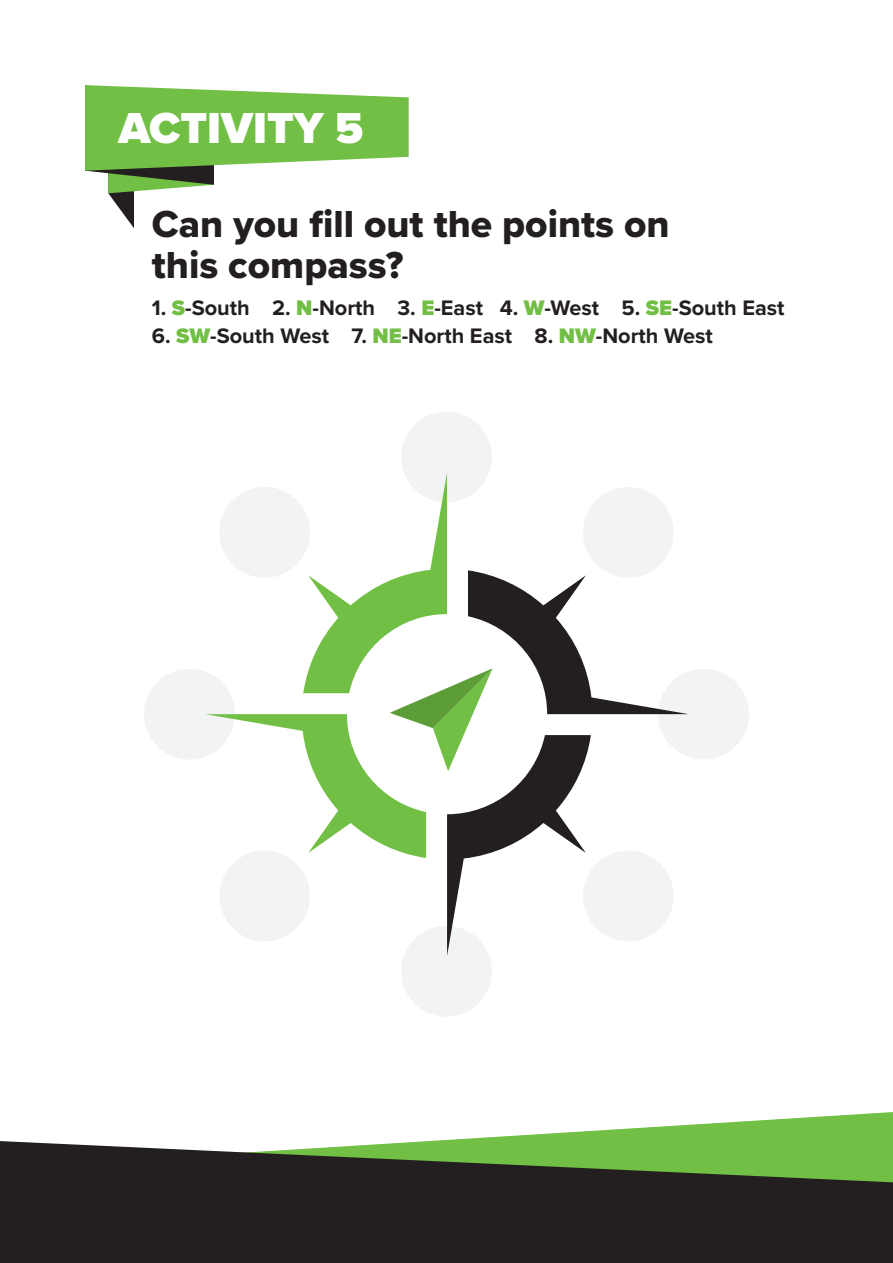
<style>
.page{position:relative;width:893px;height:1263px;background:#fff}
.page>*{position:absolute;margin:0;border:0;box-sizing:border-box;transform-origin:0 0}
.PSRT_Form{font:900 45px "Proxima Nova";color:#fff}
.t1{font:39px/40.5px "Proxima Nova Extrabld";color:#231f20}
.t2{font:700 21.75px "Proxima Nova";color:#231f20}
.s1{font-weight:900;color:#71bf44}
</style>
<div class="page">
<svg style="left:431px;top:1112px;width:462px;height:29px"></svg>
<svg style="left:0;top:1141px;width:893px;height:122px;background:#333b2a"></svg>
<svg style="left:85px;top:85px;width:324px;height:143px"></svg>
<div style="left:144px;top:669px;width:91px;height:90px;background:#f2f3f4;border-radius:50%"></div>
<div style="left:658px;top:669px;width:91px;height:90px;background:#f2f3f4;border-radius:50%"></div>
<div style="left:401px;top:412px;width:91px;height:90px;background:#f2f3f4;border-radius:50%"></div>
<div style="left:401px;top:926px;width:91px;height:91px;background:#f2f3f4;border-radius:50%"></div>
<svg style="left:206px;top:473px;width:483px;height:483px"></svg>
<p class="PSRT_Form" style="left:119px;top:95px;width:246px">ACTIVITY 5</p>
<p class="t1" style="left:152px;top:203px;width:519px">Can you fill out the points on this compass?</p>
<p class="t2" style="left:152px;top:292px;width:634px">1. <span class="s1">S</span>-South 2. <span class="s1">N</span>-North 3. <span class="s1">E</span>-East 4. <span class="s1">W</span>-West 5. <span class="s1">SE</span>-South East</p>
<p class="t2" style="left:152px;top:319px;width:563px">6. <span class="s1">SW</span>-South West 7. <span class="s1">NE</span>-North East 8. <span class="s1">NW</span>-North West</p>
</div>
